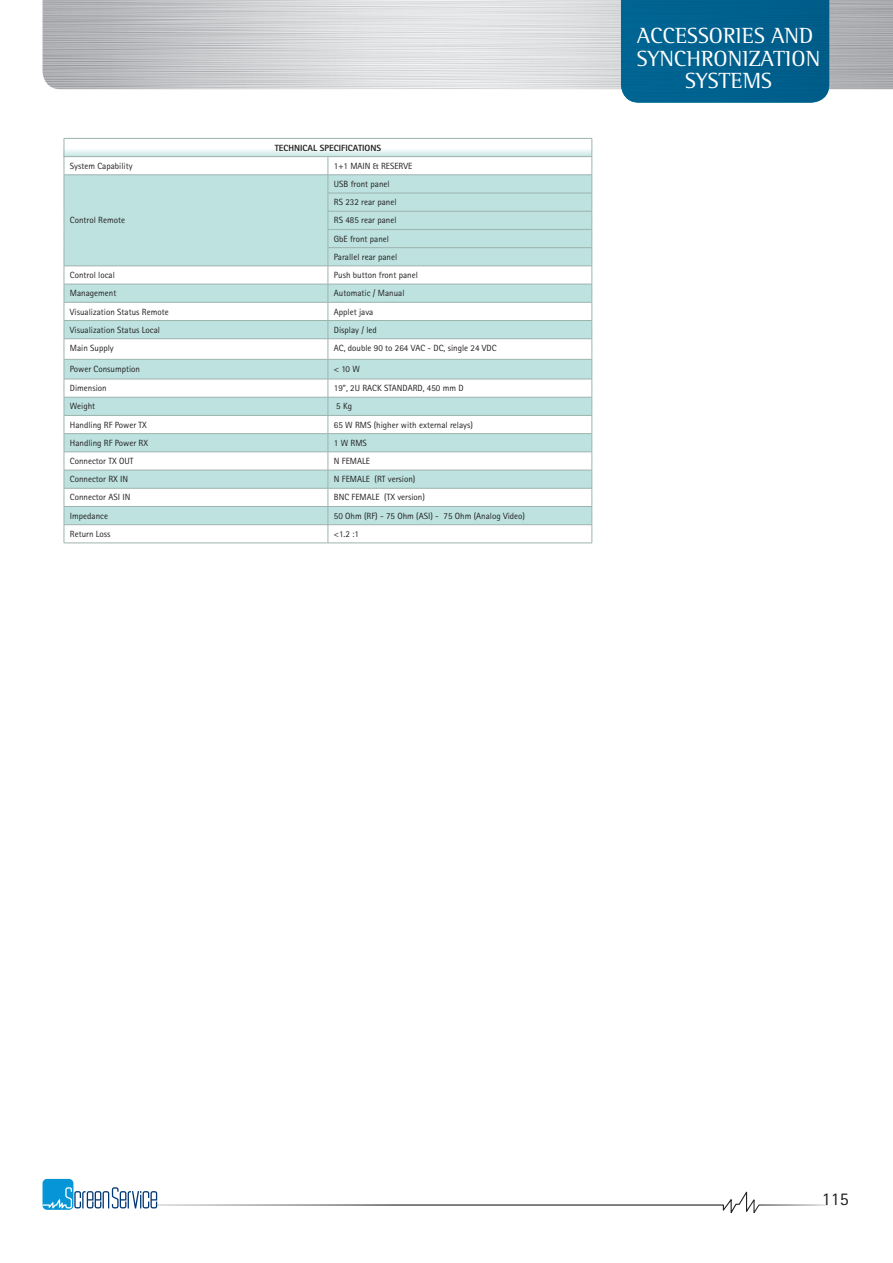
<style>
.page{position:relative;width:893px;height:1263px;background:#fff}
.page>*{position:absolute;margin:0;border:0;box-sizing:border-box;transform-origin:0 0}
.t1{font:22.5px/22.5px "Rotis Semi Serif Std";color:#fff;text-align:center}
.t2{font:18px "Rotis Sans Serif Std";color:#231f20}
.t3{font:9px "Rotis Sans Serif Std";color:#231f20}
.t4{font:800 9px "Rotis Sans Serif Std";color:#231f20}
</style>
<div class="page">
<div style="left:43px;top:1179px;width:30px;height:31px;background:#0696d7;border-radius:4px"></div>
<svg style="left:43px;top:1187px;width:785px;height:26px"></svg>
<img style="left:43px;top:0;width:850px;height:89px">
<div style="left:621px;top:0;width:208px;height:103px;background:#00618e"></div>
<hr style="left:64px;top:138px;width:264px;height:1px;background:#9db3ae">
<hr style="left:328px;top:138px;width:264px;height:1px;background:#9db3ae">
<svg style="left:64px;top:139px;width:529px;height:404px"></svg>
<hr style="left:64px;top:543px;width:264px;height:1px;background:#9db3ae">
<hr style="left:328px;top:543px;width:264px;height:1px;background:#9db3ae">
<p class="t4" style="left:275px;top:142px;width:108px">TECHNICAL SPECIFICATIONS</p>
<p class="t3" style="left:70px;top:160px;width:64px">System Capability</p>
<p class="t3" style="left:334px;top:160px;width:80px">1+1 MAIN &amp; RESERVE</p>
<p class="t3" style="left:70px;top:215px;width:57px">Control Remote</p>
<p class="t3" style="left:334px;top:179px;width:57px">USB front panel</p>
<p class="t3" style="left:334px;top:197px;width:64px">RS 232 rear panel</p>
<p class="t3" style="left:334px;top:215px;width:64px">RS 485 rear panel</p>
<p class="t3" style="left:334px;top:233px;width:57px">GbE front panel</p>
<p class="t3" style="left:334px;top:251px;width:65px">Parallel rear panel</p>
<p class="t3" style="left:70px;top:270px;width:46px">Control local</p>
<p class="t3" style="left:334px;top:270px;width:85px">Push button front panel</p>
<p class="t3" style="left:70px;top:288px;width:48px">Management</p>
<p class="t3" style="left:334px;top:288px;width:72px">Automatic / Manual</p>
<p class="t3" style="left:70px;top:306px;width:100px">Visualization Status Remote</p>
<p class="t3" style="left:334px;top:306px;width:41px">Applet java</p>
<p class="t3" style="left:70px;top:324px;width:92px">Visualization Status Local</p>
<p class="t3" style="left:334px;top:324px;width:44px">Display / led</p>
<p class="t3" style="left:70px;top:343px;width:45px">Main Supply</p>
<p class="t3" style="left:334px;top:343px;width:164px">AC, double 90 to 264 VAC - DC, single 24 VDC</p>
<p class="t3" style="left:70px;top:363px;width:72px">Power Consumption</p>
<p class="t3" style="left:334px;top:363px;width:27px">&lt; 10 W</p>
<p class="t3" style="left:70px;top:383px;width:38px">Dimension</p>
<p class="t3" style="left:334px;top:383px;width:131px">19”, 2U RACK STANDARD, 450 mm D</p>
<p class="t3" style="left:70px;top:401px;width:27px">Weight</p>
<p class="t3" style="left:336px;top:401px;width:17px">5 Kg</p>
<p class="t3" style="left:70px;top:419px;width:78px">Handling RF Power TX</p>
<p class="t3" style="left:334px;top:419px;width:140px">65 W RMS (higher with external relays)</p>
<p class="t3" style="left:70px;top:437px;width:80px">Handling RF Power RX</p>
<p class="t3" style="left:334px;top:437px;width:34px">1 W RMS</p>
<p class="t3" style="left:70px;top:456px;width:65px">Connector TX OUT</p>
<p class="t3" style="left:334px;top:456px;width:37px">N FEMALE</p>
<p class="t3" style="left:70px;top:474px;width:60px">Connector RX IN</p>
<p class="t3" style="left:334px;top:474px;width:83px">N FEMALE (RT version)</p>
<p class="t3" style="left:70px;top:492px;width:62px">Connector ASI IN</p>
<p class="t3" style="left:334px;top:492px;width:92px">BNC FEMALE (TX version)</p>
<p class="t3" style="left:70px;top:510px;width:40px">Impedance</p>
<p class="t3" style="left:334px;top:510px;width:193px">50 Ohm (RF) - 75 Ohm (ASI) - 75 Ohm (Analog Video)</p>
<p class="t3" style="left:70px;top:528px;width:42px">Return Loss</p>
<p class="t3" style="left:334px;top:528px;width:27px">&lt;1.2 :1</p>
<h1 class="t1" style="left:637px;top:25px;width:185px">ACCESSORIES AND<br>SYNCHRONIZATION<br>SYSTEMS</h1>
<h2 class="t2" style="left:822px;top:1188px;width:28px">115</h2>
</div>
